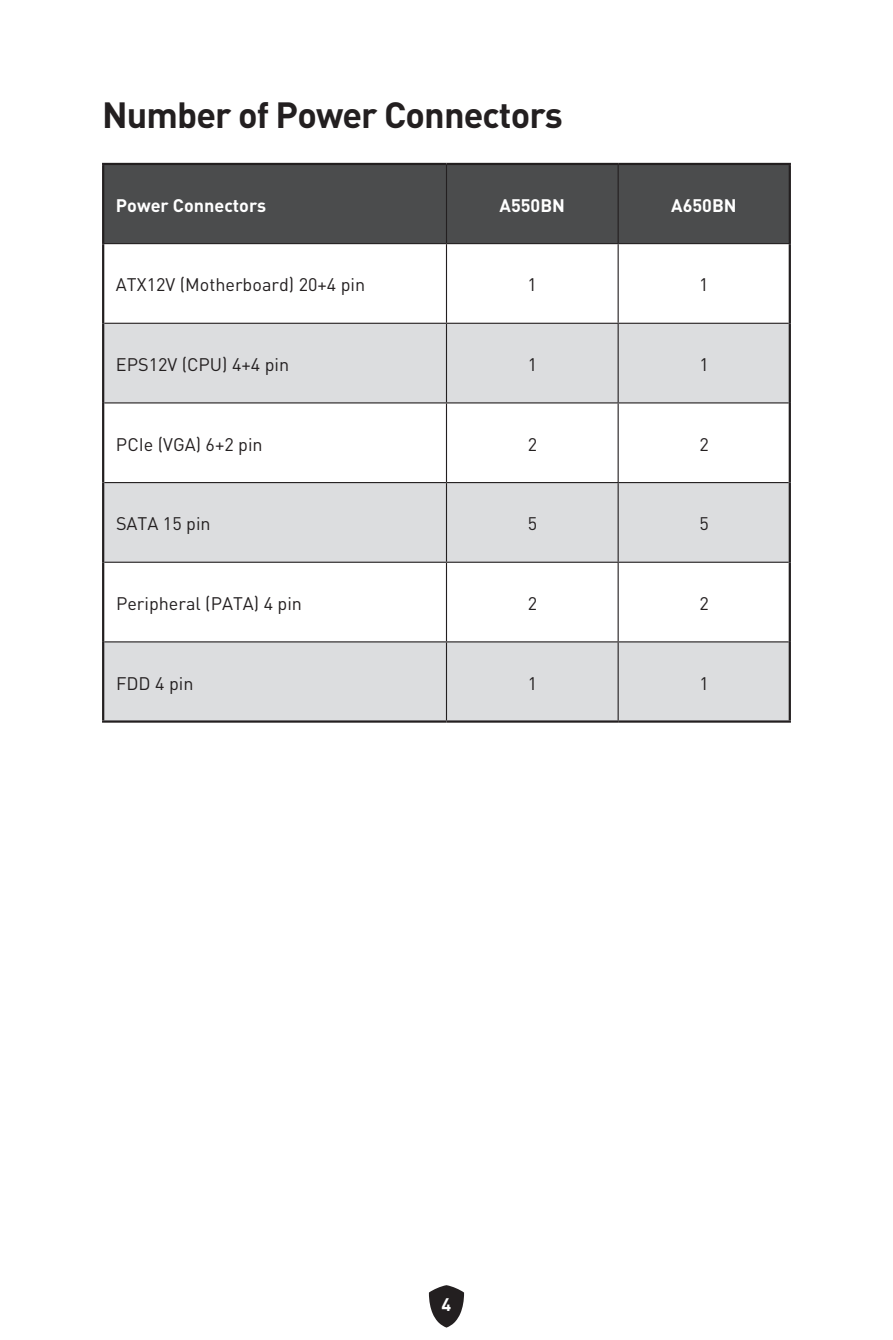
<style>
.page{position:relative;width:893px;height:1340px;background:#fff}
.page>*{position:absolute;margin:0;border:0;box-sizing:border-box;transform-origin:0 0}
.t1{font:700 36px "MSI Din Pro Noto CJK";letter-spacing:-.025em;color:#231f20}
.t2{font:18px "MSI Din Pro Noto CJK";color:#231f20}
.t3{font:700 18px "MSI Din Pro Noto CJK";color:#fff}
</style>
<div class="page">
<svg style="left:429px;top:1285px;width:35px;height:42px"></svg>
<div style="left:104px;top:165px;width:685px;height:78px;background:#4b4c4d"></div>
<svg style="left:104px;top:324px;width:685px;height:396px;fill:#dcdddf"></svg>
<hr style="left:446px;top:165px;width:1px;height:78px;background:#231f20">
<hr style="left:618px;top:165px;width:1px;height:78px;background:#231f20">
<hr style="left:102px;top:243px;width:344px;height:1px;background:#231f20">
<hr style="left:446px;top:243px;width:172px;height:1px;background:#231f20">
<hr style="left:446px;top:244px;width:1px;height:79px;background:#231f20">
<hr style="left:618px;top:243px;width:173px;height:1px;background:#231f20">
<hr style="left:618px;top:244px;width:1px;height:79px;background:#231f20">
<hr style="left:104px;top:323px;width:342px;height:1px;background:#231f20">
<hr style="left:446px;top:323px;width:172px;height:1px;background:#231f20">
<hr style="left:446px;top:324px;width:1px;height:78px;background:#231f20">
<hr style="left:618px;top:323px;width:171px;height:1px;background:#231f20">
<hr style="left:618px;top:324px;width:1px;height:78px;background:#231f20">
<hr style="left:104px;top:402px;width:342px;height:1px;background:#231f20">
<hr style="left:446px;top:402px;width:172px;height:1px;background:#231f20">
<hr style="left:446px;top:403px;width:1px;height:79px;background:#231f20">
<hr style="left:618px;top:402px;width:171px;height:1px;background:#231f20">
<hr style="left:618px;top:403px;width:1px;height:79px;background:#231f20">
<hr style="left:104px;top:482px;width:342px;height:1px;background:#231f20">
<hr style="left:446px;top:482px;width:172px;height:1px;background:#231f20">
<hr style="left:446px;top:483px;width:1px;height:78px;background:#231f20">
<hr style="left:618px;top:482px;width:171px;height:1px;background:#231f20">
<hr style="left:618px;top:483px;width:1px;height:78px;background:#231f20">
<hr style="left:104px;top:561px;width:342px;height:2px;background:#231f20">
<hr style="left:446px;top:561px;width:172px;height:2px;background:#231f20">
<hr style="left:618px;top:561px;width:171px;height:2px;background:#231f20">
<hr style="left:102px;top:163px;width:344px;height:2px;background:#231f20">
<hr style="left:102px;top:165px;width:2px;height:78px;background:#231f20">
<hr style="left:446px;top:163px;width:172px;height:2px;background:#231f20">
<hr style="left:618px;top:163px;width:173px;height:2px;background:#231f20">
<hr style="left:789px;top:165px;width:2px;height:78px;background:#231f20">
<hr style="left:102px;top:244px;width:2px;height:79px;background:#231f20">
<hr style="left:789px;top:244px;width:2px;height:79px;background:#231f20">
<hr style="left:102px;top:323px;width:2px;height:80px;background:#231f20">
<hr style="left:789px;top:323px;width:2px;height:80px;background:#231f20">
<hr style="left:102px;top:403px;width:2px;height:79px;background:#231f20">
<hr style="left:789px;top:403px;width:2px;height:79px;background:#231f20">
<hr style="left:102px;top:482px;width:2px;height:80px;background:#231f20">
<hr style="left:789px;top:482px;width:2px;height:80px;background:#231f20">
<hr style="left:102px;top:562px;width:2px;height:80px;background:#231f20">
<hr style="left:789px;top:562px;width:2px;height:80px;background:#231f20">
<hr style="left:102px;top:642px;width:2px;height:78px;background:#231f20">
<hr style="left:789px;top:642px;width:2px;height:78px;background:#231f20">
<hr style="left:102px;top:720px;width:344px;height:2px;background:#231f20">
<hr style="left:446px;top:720px;width:172px;height:2px;background:#231f20">
<hr style="left:618px;top:720px;width:173px;height:2px;background:#231f20">
<hr style="left:446px;top:563px;width:1px;height:78px;background:#231f20">
<hr style="left:618px;top:563px;width:1px;height:78px;background:#231f20">
<hr style="left:104px;top:641px;width:342px;height:1px;background:#231f20">
<hr style="left:446px;top:641px;width:172px;height:1px;background:#231f20">
<hr style="left:446px;top:642px;width:1px;height:78px;background:#231f20">
<hr style="left:618px;top:641px;width:171px;height:1px;background:#231f20">
<hr style="left:618px;top:642px;width:1px;height:78px;background:#231f20">
<h1 class="t1" style="left:102px;top:94px;width:462px">Number of Power Connectors</h1>
<p class="t3" style="left:116px;top:195px;width:152px">Power Connectors</p>
<p class="t3" style="left:500px;top:195px;width:67px">A550BN</p>
<p class="t3" style="left:671px;top:195px;width:67px">A650BN</p>
<p class="t2" style="left:116px;top:274px;width:251px">ATX12V (Motherboard) 20+4 pin</p>
<p class="t2" style="left:528px;top:274px;width:11px">1</p>
<p class="t2" style="left:699px;top:274px;width:11px">1</p>
<p class="t2" style="left:116px;top:354px;width:175px">EPS12V (CPU) 4+4 pin</p>
<p class="t2" style="left:528px;top:354px;width:11px">1</p>
<p class="t2" style="left:699px;top:354px;width:11px">1</p>
<p class="t2" style="left:116px;top:434px;width:148px">PCIe (VGA) 6+2 pin</p>
<p class="t2" style="left:528px;top:434px;width:11px">2</p>
<p class="t2" style="left:699px;top:434px;width:11px">2</p>
<p class="t2" style="left:116px;top:513px;width:96px">SATA 15 pin</p>
<p class="t2" style="left:528px;top:513px;width:11px">5</p>
<p class="t2" style="left:699px;top:513px;width:11px">5</p>
<p class="t2" style="left:116px;top:593px;width:188px">Peripheral (PATA) 4 pin</p>
<p class="t2" style="left:528px;top:593px;width:11px">2</p>
<p class="t2" style="left:699px;top:593px;width:11px">2</p>
<p class="t2" style="left:116px;top:673px;width:79px">FDD 4 pin</p>
<p class="t2" style="left:528px;top:673px;width:11px">1</p>
<p class="t2" style="left:699px;top:673px;width:11px">1</p>
<p class="t3" style="left:442px;top:1293px;width:11px">4</p>
</div>
